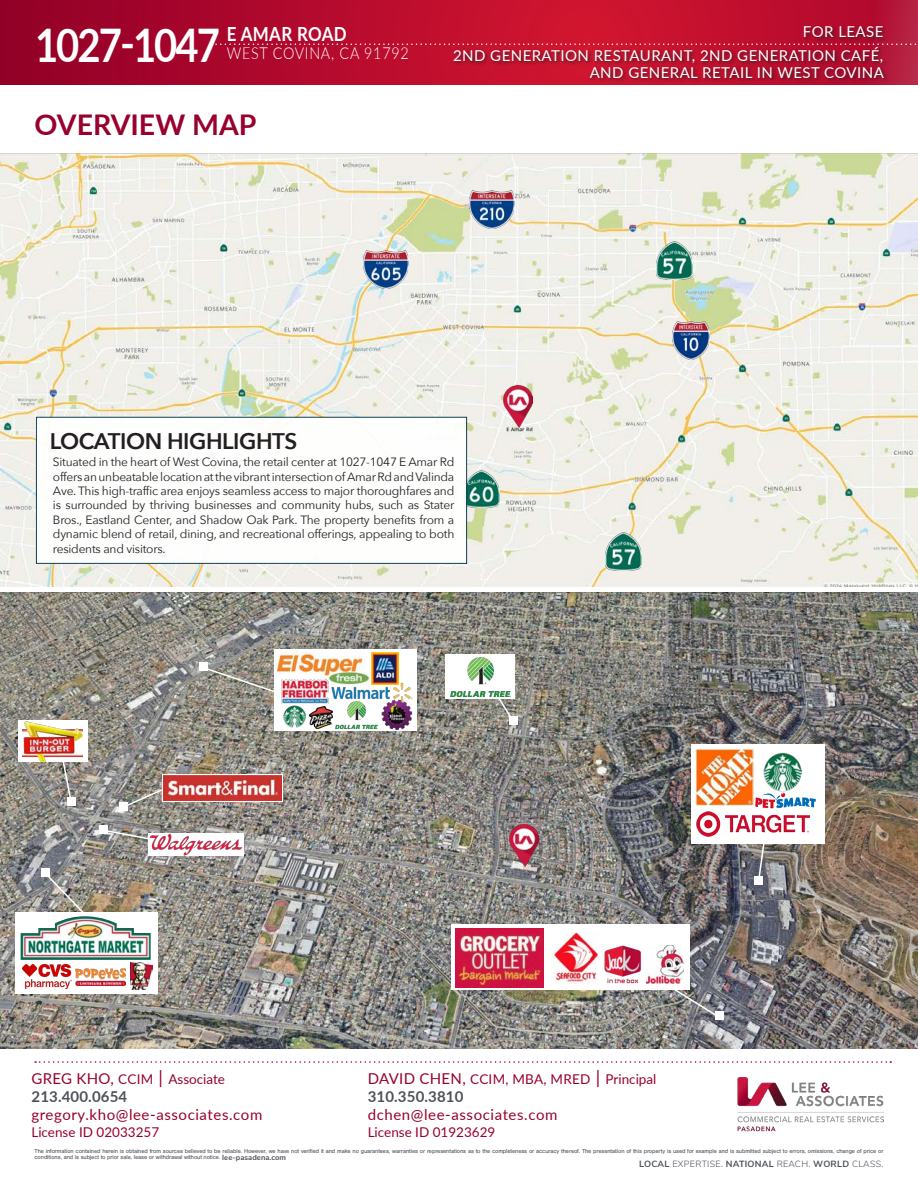
<style>
.page{position:relative;width:918px;height:1188px;background:#fff}
.page>*{position:absolute;margin:0;border:0;box-sizing:border-box;transform-origin:0 0}
.t1{font:700 46.35px "Lato";letter-spacing:-.05em;color:#fff;scale:.86 1}
.t2{font:700 28.5px "Lato";color:#98012d}
.t3{font:600 22.5px "Avenir Next";letter-spacing:-.02em;color:#231f20}
.t4{font:700 19.5px "Lato";letter-spacing:.02em;color:#fff;scale:.87 1}
.t5{font:300 16.5px "Lato";letter-spacing:.05em;color:#fff;scale:.87 1}
.t6{font:15px/24px "Lato";letter-spacing:.03em;color:#fff;text-align:right}
.t7{font:15px "Lato";letter-spacing:.04em;color:#98012d}
.t8{font:700 15px "Lato";letter-spacing:.01em;color:#4c5159}
.t9{font:13.5px "Lato";color:#98012d}
.t10{font:12px/14.4px "Avenir Next";letter-spacing:-.02em;color:#231f20;text-align:justify}
.t11{font:300 9px "Nunito Sans";letter-spacing:.03em;color:#4c5159}
.t12{font:6px/6px "Nimbus San";letter-spacing:-.015em;color:#4c5159}
.s1{font-size:15px}
.s2{font-size:18px}
.s3{font-family:"Nunito Sans";font-weight:700;font-size:7.5px}
.s4{font-weight:700}
</style>
<div class="page">
<svg style="left:0;top:0;width:918px;height:85px;background:#b00a2d"></svg>
<div style="left:452px;top:25px;width:437px;height:58px;background:#231f20;opacity:.75"></div>
<svg style="left:35px;top:1061px;width:856px;height:2px"></svg>
<img style="left:737px;top:1077px;width:146px;height:55px">
<svg style="left:212px;top:44px;width:706px;height:1px"></svg>
<img style="left:0;top:153px;width:918px;height:434px">
<img style="left:503px;top:386px;width:29px;height:42px">
<img style="left:470px;top:191px;width:45px;height:37px">
<img style="left:672px;top:322px;width:38px;height:37px">
<img style="left:467px;top:470px;width:33px;height:38px">
<img style="left:363px;top:251px;width:45px;height:37px">
<img style="left:657px;top:242px;width:36px;height:38px">
<img style="left:605px;top:532px;width:36px;height:38px">
<img style="left:0;top:593px;width:918px;height:456px">
<div style="left:36px;top:417px;width:431px;height:147px;background:#fff;border:1px solid #00384e"></div>
<img style="left:509px;top:825px;width:29px;height:42px">
<div style="left:451px;top:924px;width:239px;height:66px;background:#fff"></div>
<img style="left:456px;top:928px;width:88px;height:59px">
<img style="left:604px;top:946px;width:37px;height:37px">
<img style="left:647px;top:946px;width:37px;height:37px">
<img style="left:551px;top:933px;width:48px;height:51px">
<div style="left:715px;top:1012px;width:9px;height:8px;background:#fff"></div>
<svg style="left:667px;top:984px;width:54px;height:35px;background:#8d8d90"></svg>
<div style="left:16px;top:912px;width:142px;height:81px;background:#fff"></div>
<div style="left:274px;top:649px;width:143px;height:82px;background:#fff"></div>
<img style="left:275px;top:650px;width:95px;height:33px">
<img style="left:22px;top:964px;width:49px;height:24px">
<img style="left:281px;top:680px;width:49px;height:24px">
<img style="left:336px;top:704px;width:42px;height:25px">
<img style="left:76px;top:969px;width:49px;height:16px">
<img style="left:310px;top:706px;width:23px;height:23px">
<img style="left:131px;top:963px;width:22px;height:27px">
<img style="left:283px;top:705px;width:22px;height:23px">
<div style="left:41px;top:869px;width:9px;height:8px;background:#fff"></div>
<div style="left:199px;top:662px;width:9px;height:9px;background:#fff"></div>
<div style="left:99px;top:825px;width:8px;height:9px;background:#fff"></div>
<div style="left:119px;top:802px;width:9px;height:9px;background:#fff"></div>
<svg style="left:44px;top:872px;width:43px;height:40px;background:#96938e"></svg>
<svg style="left:201px;top:666px;width:77px;height:28px;background:#9c9990"></svg>
<svg style="left:101px;top:828px;width:55px;height:14px"></svg>
<svg style="left:121px;top:786px;width:46px;height:23px"></svg>
<div style="left:754px;top:876px;width:9px;height:8px;background:#fff"></div>
<svg style="left:757px;top:843px;width:13px;height:40px"></svg>
<div style="left:691px;top:744px;width:133px;height:99px;background:#fff"></div>
<img style="left:696px;top:748px;width:57px;height:58px">
<img style="left:755px;top:791px;width:61px;height:18px">
<img style="left:764px;top:752px;width:38px;height:39px">
<img style="left:696px;top:811px;width:114px;height:26px">
<div style="left:18px;top:720px;width:69px;height:42px;background:#fff"></div>
<img style="left:23px;top:721px;width:60px;height:41px">
<div style="left:509px;top:716px;width:9px;height:9px;background:#fff"></div>
<div style="left:67px;top:798px;width:9px;height:8px;background:#fff"></div>
<svg style="left:495px;top:693px;width:21px;height:31px"></svg>
<svg style="left:61px;top:758px;width:12px;height:47px"></svg>
<img style="left:21px;top:916px;width:130px;height:44px">
<img style="left:149px;top:833px;width:95px;height:23px">
<div style="left:163px;top:774px;width:120px;height:28px;background:#ca332e"></div>
<img style="left:164px;top:775px;width:118px;height:23px">
<div style="left:446px;top:655px;width:69px;height:44px;background:#fff"></div>
<img style="left:450px;top:658px;width:60px;height:38px">
<img style="left:332px;top:683px;width:81px;height:21px">
<img style="left:371px;top:652px;width:27px;height:33px">
<img style="left:381px;top:699px;width:31px;height:31px">
<h1 class="t1" style="left:35px;top:11px;width:216px">1027-1047</h1>
<h3 class="t4" style="left:227px;top:20px;width:139px">E AMAR ROAD</h3>
<h3 class="t5" style="left:227px;top:42px;width:211px">WEST COVINA, CA 91792</h3>
<h2 class="t2" style="left:35px;top:104px;width:223px">OVERVIEW MAP</h2>
<p class="t6" style="left:453px;top:19px;width:432px">FOR LEASE<br>2ND GENERATION RESTAURANT, 2ND GENERATION CAFÉ,</p>
<p class="t6" style="left:590px;top:60px;width:296px">AND GENERAL RETAIL IN WEST COVINA</p>
<h3 class="t3" style="left:50px;top:421px;width:249px">LOCATION HIGHLIGHTS</h3>
<p class="t10" style="left:53px;top:454px;width:403px">Situated in the heart of West Covina, the retail center at 1027-1047 E Amar Rd offers an unbeatable location at the vibrant intersection of Amar Rd and Valinda Ave. This high-traffic area enjoys seamless access to major thoroughfares and is surrounded by thriving businesses and community hubs, such as Stater Bros., Eastland Center, and Shadow Oak Park. The property benefits from a dynamic blend of retail, dining, and recreational offerings, appealing to both residents and visitors.</p>
<p class="t9" style="left:32px;top:1069px;width:195px"><span class="s1">GREG KHO,</span> CCIM <span class="s2">|</span> Associate</p>
<p class="t8" style="left:32px;top:1086px;width:97px">213.400.0654</p>
<p class="t7" style="left:32px;top:1104px;width:232px">gregory.kho@lee-associates.com</p>
<p class="t9" style="left:32px;top:1122px;width:129px">License ID 02033257</p>
<p class="t9" style="left:368px;top:1069px;width:290px"><span class="s1">DAVID CHEN,</span> CCIM, MBA, MRED <span class="s2">|</span> Principal</p>
<p class="t8" style="left:368px;top:1086px;width:97px">310.350.3810</p>
<p class="t7" style="left:368px;top:1104px;width:191px">dchen@lee-associates.com</p>
<p class="t9" style="left:368px;top:1122px;width:129px">License ID 01923629</p>
<p class="t12" style="left:35px;top:1148px;width:850px">The information contained herein is obtained from sources believed to be reliable. However, we have not verified it and make no guarantees, warranties or representations as to the completeness or accuracy thereof. The presentation of this property is used for example and is submitted subject to errors, omissions, change of price or conditions, and is subject to prior sale, lease or withdrawal without notice. <span class="s3">lee-pasadena.com</span></p>
<p class="t11" style="left:639px;top:1157px;width:246px"><span class="s4">LOCAL</span> EXPERTISE. <span class="s4">NATIONAL</span> REACH. <span class="s4">WORLD</span> CLASS.</p>
</div>
